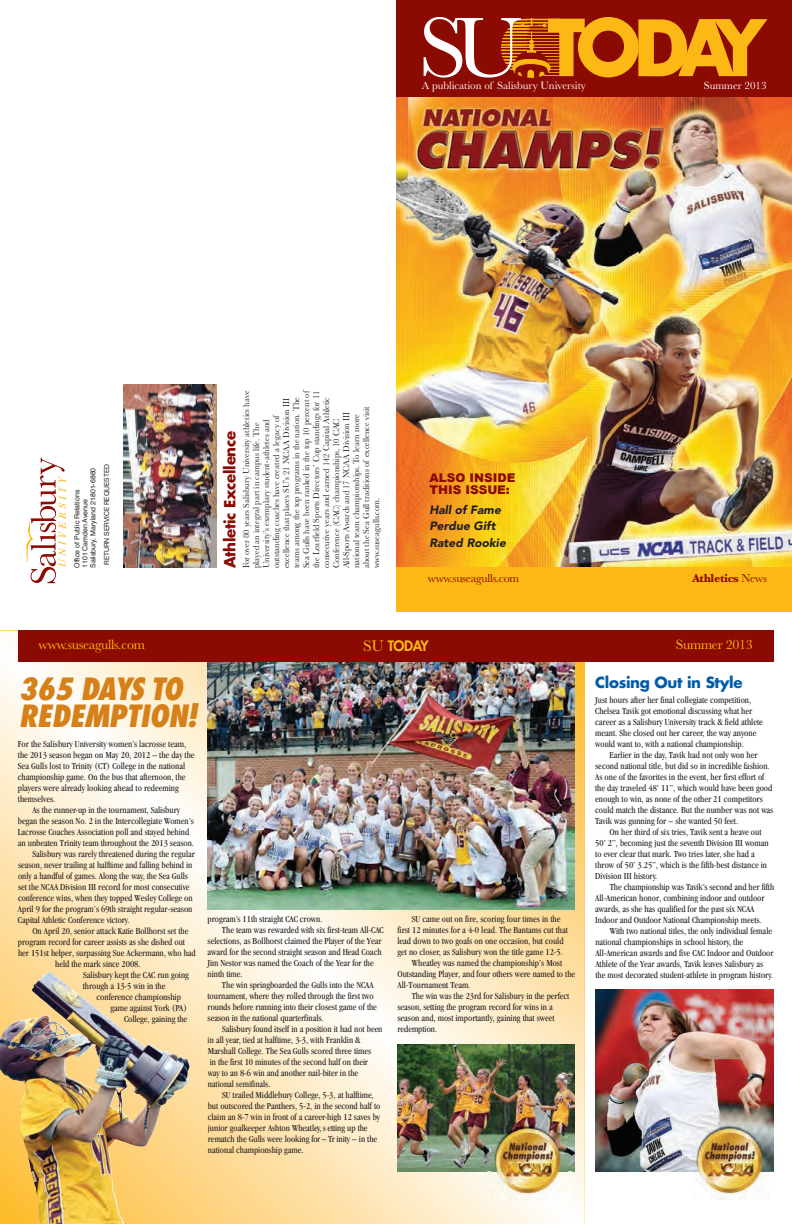
<style>
.page{position:relative;width:792px;height:1224px;background:#fff}
.page>*{position:absolute;margin:0;border:0;box-sizing:border-box;transform-origin:0 0}
.t1{font:italic 800 condensed 30px/27px "Futura Com";letter-spacing:-.01em;color:#d58018}
.t2{font:700 15px "Futura";letter-spacing:-.02em;color:#8b0a02}
.t3{font:700 15px "Futura";letter-spacing:-.02em;color:#015dab}
.t4{font:14px "Baskerville";letter-spacing:-.025em;color:#fcb814}
.t5{font:800 14px "Futura";letter-spacing:-.03em;color:#fcb814}
.t6{font:italic 900 12px/16.8px "Avenir";letter-spacing:.005em;color:#231f20}
.t7{font:900 12px/12px "Arial";color:#8b0a02}
.t8{font:12px "Baskerville";letter-spacing:-.025em;color:#8b0a02}
.t9{font:700 12px "Baskerville";letter-spacing:-.025em;color:#8b0a02}
.t10{font:11px "Baskerville";color:#fff}
.t11{font:condensed 9.5px/11px "Garamond";color:#231f20}
.t12{font:9px/10px "Baskerville";color:#231f20;scale:.95 1}
.t13{font:7px/8px "Helvetica";color:#231f20}
.t14{font:6.9px "Helvetica Neue";color:#231f20}
.s1{font-weight:400}
.s2{font-family:"Baskerville";font-weight:400;font-size:16px}
</style>
<div class="page">
<img style="left:396px;top:96px;width:396px;height:471px">
<div style="left:396px;top:567px;width:396px;height:45px;background:#fcb814"></div>
<svg style="left:396px;top:0;width:396px;height:96px;background:#aa3d0f"></svg>
<svg style="left:26px;top:458px;width:40px;height:125px"></svg>
<img style="left:123px;top:384px;width:94px;height:184px">
<svg style="left:0;top:631px;width:585px;height:593px"></svg>
<img style="left:398px;top:1045px;width:177px;height:126px">
<img style="left:0;top:974px;width:176px;height:250px">
<img style="left:208px;top:662px;width:367px;height:248px">
<div style="left:18px;top:631px;width:756px;height:31px;background:#8b0a02"></div>
<img style="left:595px;top:990px;width:179px;height:182px">
<img style="left:487px;top:1121px;width:85px;height:81px">
<img style="left:492px;top:1127px;width:76px;height:72px">
<img style="left:689px;top:1122px;width:85px;height:50px">
<img style="left:693px;top:1128px;width:77px;height:72px">
<p class="t10" style="left:422px;top:79px;width:166px">A publication of Salisbury University</p>
<p class="t10" style="left:704px;top:79px;width:64px">Summer 2013</p>
<p class="t14" style="left:101px;top:565px;width:102px;rotate:-90deg">RETURN SERVICE REQUESTED</p>
<p class="t13" style="left:73px;top:568px;width:102px;rotate:-90deg">Office of Public Relations<br>1101 Camden Avenue<br>Salisbury, Maryland 21801-6860</p>
<p class="t12" style="left:241px;top:568px;width:189px;rotate:-90deg">For over 80 years Salisbury University athletics have played an integral part in campus life. The University’s exemplary student-athletes and outstanding coaches have created a legacy of excellence that places SU’s 21 NCAA Division III teams among the top programs in the nation. The Sea Gulls have been ranked in the top 10 percent of the Learfield Sports Directors’ Cup standings for 11 consecutive years and earned 142 Capital Athletic Conference (CAC) championships, 10 CAC All-Sports Awards and 17 NCAA Division III national team championships. To learn more<br>about the Sea Gull traditions of excellence visit www.suseagulls.com.</p>
<h2 class="t2" style="left:220px;top:568px;width:139px;rotate:-90deg">Athletic Excellence</h2>
<p class="t7" style="left:429px;top:471px;width:87px">ALSO INSIDE<br>THIS ISSUE:</p>
<p class="t6" style="left:429px;top:501px;width:78px">Hall of Fame<br>Perdue Gift<br>Rated Rookie</p>
<p class="t8" style="left:428px;top:571px;width:93px">www.suseagulls.com</p>
<p class="t9" style="left:692px;top:571px;width:76px">Athletics <span class="s1">News</span></p>
<h3 class="t4" style="left:39px;top:636px;width:108px">www.suseagulls.com</h3>
<h3 class="t5" style="left:363px;top:637px;width:67px"><span class="s2">SU</span> TODAY</h3>
<h3 class="t4" style="left:676px;top:637px;width:78px">Summer 2013</h3>
<h1 class="t1" style="left:19px;top:677px;width:179px">365 DAYS TO<br>REDEMPTION!</h1>
<p class="t11" style="left:18px;top:739px;width:170px">For the Salisbury University women’s lacrosse team,</p>
<p class="t11" style="left:18px;top:750px;width:178px">the 2013 season began on May 20, 2012 – the day the</p>
<p class="t11" style="left:18px;top:761px;width:169px">Sea Gulls lost to Trinity (CT) College in the national</p>
<p class="t11" style="left:18px;top:772px;width:169px">championship game. On the bus that afternoon, the</p>
<p class="t11" style="left:18px;top:783px;width:162px">players were already looking ahead to redeeming</p>
<p class="t11" style="left:18px;top:794px;width:39px">themselves.</p>
<p class="t11" style="left:32px;top:805px;width:149px">As the runner-up in the tournament, Salisbury</p>
<p class="t11" style="left:18px;top:816px;width:178px">began the season No. 2 in the Intercollegiate Women’s</p>
<p class="t11" style="left:18px;top:827px;width:173px">Lacrosse Coaches Association poll and stayed behind</p>
<p class="t11" style="left:18px;top:838px;width:178px">an unbeaten Trinity team throughout the 2013 season.</p>
<p class="t11" style="left:32px;top:849px;width:164px">Salisbury was rarely threatened during the regular</p>
<p class="t11" style="left:18px;top:860px;width:176px">season, never trailing at halftime and falling behind in</p>
<p class="t11" style="left:18px;top:871px;width:172px">only a handful of games. Along the way, the Sea Gulls</p>
<p class="t11" style="left:18px;top:882px;width:173px">set the NCAA Division III record for most consecutive</p>
<p class="t11" style="left:18px;top:893px;width:176px">conference wins, when they topped Wesley College on</p>
<p class="t11" style="left:18px;top:904px;width:176px">April 9 for the program’s 69th straight regular-season</p>
<p class="t11" style="left:18px;top:915px;width:113px">Capital Athletic Conference victory.</p>
<p class="t11" style="left:32px;top:926px;width:158px">On April 20, senior attack Katie Bollhorst set the</p>
<p class="t11" style="left:18px;top:937px;width:169px">program record for career assists as she dished out</p>
<p class="t11" style="left:18px;top:948px;width:179px">her 151st helper, surpassing Sue Ackermann, who had</p>
<p class="t11" style="left:55px;top:959px;width:87px">held the mark since 2008.</p>
<p class="t11" style="left:83px;top:970px;width:107px">Salisbury kept the CAC run going</p>
<p class="t11" style="left:83px;top:981px;width:84px">through a 13-5 win in the</p>
<p class="t11" style="left:97px;top:992px;width:86px">conference championship</p>
<p class="t11" style="left:110px;top:1003px;width:78px">game against York (PA)</p>
<p class="t11" style="left:124px;top:1014px;width:65px">College, gaining the</p>
<p class="t11" style="left:208px;top:914px;width:116px">program’s 11th straight CAC crown.</p>
<p class="t11" style="left:222px;top:925px;width:163px">The team was rewarded with six first-team All-CAC</p>
<p class="t11" style="left:208px;top:936px;width:176px">selections, as Bollhorst claimed the Player of the Year</p>
<p class="t11" style="left:208px;top:947px;width:176px">award for the second straight season and Head Coach</p>
<p class="t11" style="left:208px;top:958px;width:168px">Jim Nestor was named the Coach of the Year for the</p>
<p class="t11" style="left:208px;top:969px;width:37px">ninth time.</p>
<p class="t11" style="left:222px;top:980px;width:153px">The win springboarded the Gulls into the NCAA</p>
<p class="t11" style="left:208px;top:991px;width:168px">tournament, where they rolled through the first two</p>
<p class="t11" style="left:208px;top:1002px;width:171px">rounds before running into their closest game of the</p>
<p class="t11" style="left:208px;top:1013px;width:118px">season in the national quarterfinals.</p>
<p class="t11" style="left:222px;top:1024px;width:162px">Salisbury found itself in a position it had not been</p>
<p class="t11" style="left:208px;top:1035px;width:154px">in all year, tied at halftime, 3-3, with Franklin &amp;</p>
<p class="t11" style="left:208px;top:1046px;width:165px">Marshall College. The Sea Gulls scored three times</p>
<p class="t11" style="left:210px;top:1057px;width:160px">in the first 10 minutes of the second half on their</p>
<p class="t11" style="left:208px;top:1068px;width:152px">way to an 8-6 win and another nail-biter in the</p>
<p class="t11" style="left:208px;top:1079px;width:64px">national semifinals.</p>
<p class="t11" style="left:222px;top:1090px;width:153px">SU trailed Middlebury College, 5-3, at halftime,</p>
<p class="t11" style="left:208px;top:1101px;width:174px">but outscored the Panthers, 5-2, in the second half to</p>
<p class="t11" style="left:208px;top:1112px;width:174px">claim an 8-7 win in front of a career-high 12 saves by</p>
<p class="t11" style="left:208px;top:1123px;width:161px">junior goalkeeper Ashton Wheatley, setting up the</p>
<p class="t11" style="left:208px;top:1134px;width:171px">rematch the Gulls were looking for – Trinity – in the</p>
<p class="t11" style="left:208px;top:1145px;width:97px">national championship game.</p>
<p class="t11" style="left:412px;top:914px;width:150px">SU came out on fire, scoring four times in the</p>
<p class="t11" style="left:397px;top:925px;width:172px">first 12 minutes for a 4-0 lead. The Bantams cut that</p>
<p class="t11" style="left:397px;top:936px;width:168px">lead down to two goals on one occasion, but could</p>
<p class="t11" style="left:397px;top:947px;width:167px">get no closer, as Salisbury won the title game 12-5.</p>
<p class="t11" style="left:412px;top:958px;width:152px">Wheatley was named the championship’s Most</p>
<p class="t11" style="left:397px;top:969px;width:179px">Outstanding Player, and four others were named to the</p>
<p class="t11" style="left:397px;top:980px;width:74px">All-Tournament Team.</p>
<p class="t11" style="left:412px;top:991px;width:159px">The win was the 23rd for Salisbury in the perfect</p>
<p class="t11" style="left:397px;top:1002px;width:157px">season, setting the program record for wins in a</p>
<p class="t11" style="left:397px;top:1013px;width:159px">season and, most importantly, gaining that sweet</p>
<p class="t11" style="left:397px;top:1024px;width:41px">redemption.</p>
<h2 class="t3" style="left:595px;top:672px;width:149px">Closing Out in Style</h2>
<p class="t11" style="left:595px;top:694px;width:169px">Just hours after her final collegiate competition, Chelsea Tavik got emotional discussing what her career as a Salisbury University track &amp; field athlete meant. She closed out her career, the way anyone would want to, with a national championship.</p>
<p class="t11" style="left:595px;top:749px;width:180px;text-indent:14px">Earlier in the day, Tavik had not only won her second national title, but did so in incredible fashion.<br>As one of the favorites in the event, her first effort of the day traveled 48’ 11”, which would have been good enough to win, as none of the other 21 competitors could match the distance. But the number was not was Tavik was gunning for – she wanted 50 feet.</p>
<p class="t11" style="left:595px;top:826px;width:175px;text-indent:14px">On her third of six tries, Tavik sent a heave out 50’ 2”, becoming just the seventh Division III woman to ever clear that mark. Two tries later, she had a throw of 50’ 3.25”, which is the fifth-best distance in Division III history.</p>
<p class="t11" style="left:595px;top:881px;width:180px;text-indent:14px">The championship was Tavik’s second and her fifth All-American honor, combining indoor and outdoor awards, as she has qualified for the past six NCAA Indoor and Outdoor National Championship meets.</p>
<p class="t11" style="left:595px;top:925px;width:180px;text-indent:14px">With two national titles, the only individual female national championships in school history, the All-American awards and five CAC Indoor and Outdoor Athlete of the Year awards, Tavik leaves Salisbury as the most decorated student-athlete in program history.</p>
</div>
